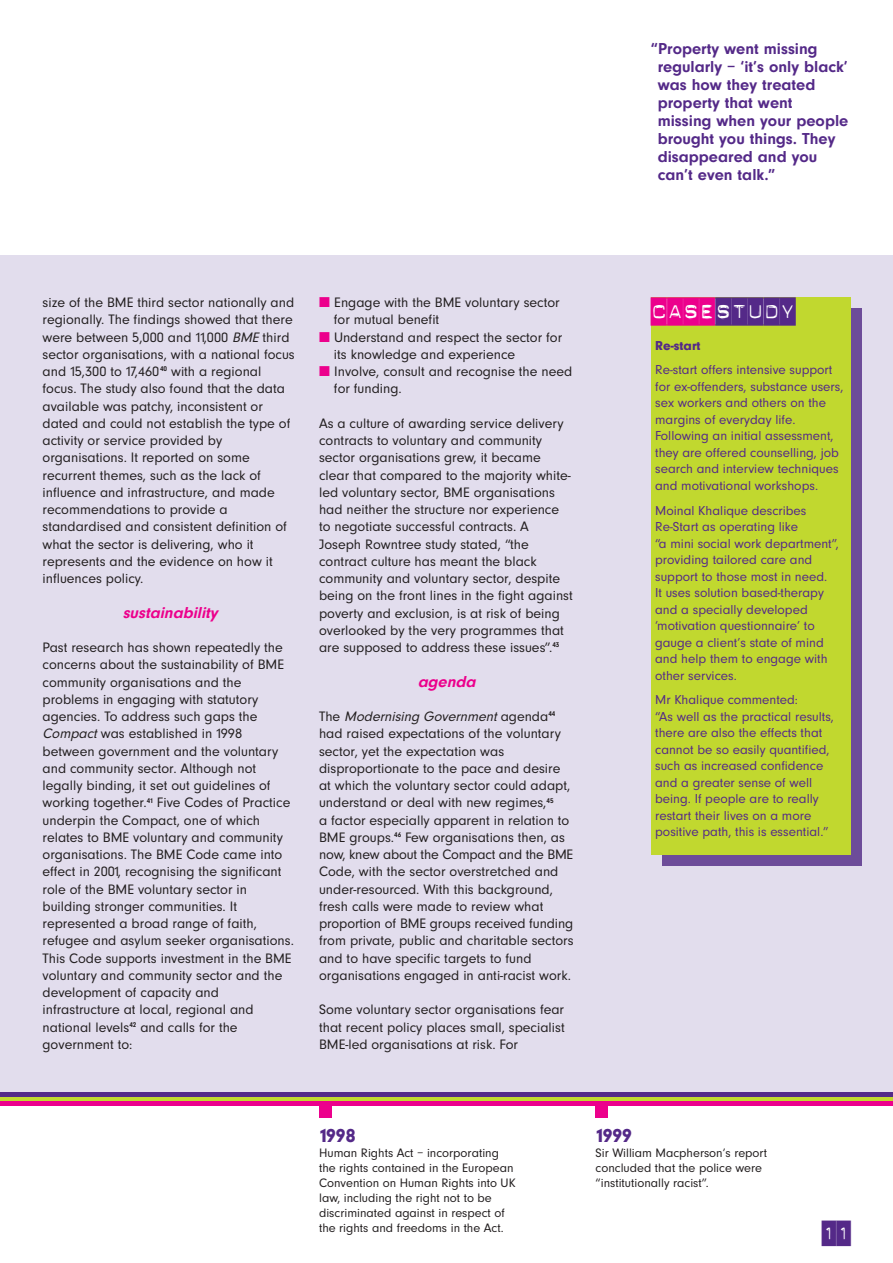
<style>
.page{position:relative;width:893px;height:1263px;background:#fff}
.page>*{position:absolute;margin:0;border:0;box-sizing:border-box;transform-origin:0 0}
.t1{font:28.35px "Dynamoe";color:#542988}
.t2{font:25.5px "Dynamoe";color:#542988}
.t3{font:900 19.5px "Neuzeit";color:#542988}
.t4{font:16.5px/18px "Neuzeit Bld";color:#542988}
.t5{font:italic 16.5px "Neuzeit Bld";color:#ec008c}
.t6{font:14.25px/17.2px "Neuzeit Rmn";color:#231f20}
.t7{font:13.5px/16.5px "Neuzeit Rmn";color:#542988}
.t8{font:900 13.5px "Neuzeit";color:#542988}
.t9{font:12.75px/15px "Neuzeit Rmn";color:#231f20}
.s1{font-style:italic}
.s2{color:#ec008c}
</style>
<div class="page">
<div style="left:0;top:255px;width:892px;height:851px;background:#e2dded"></div>
<div style="left:661px;top:308px;width:200px;height:557px;background:#6d4c99"></div>
<div style="left:651px;top:298px;width:199px;height:557px;background:#c1d82f"></div>
<hr style="left:0;top:1093px;width:892px;height:4px;background:#542988">
<hr style="left:0;top:1097px;width:892px;height:4px;background:#c1d82f">
<div style="left:0;top:1101px;width:892px;height:5px;background:#ec008c"></div>
<div style="left:319px;top:1106px;width:13px;height:12px;background:#ec008c"></div>
<div style="left:595px;top:1106px;width:13px;height:12px;background:#ec008c"></div>
<div style="left:652px;top:299px;width:143px;height:24px;background:#fff"></div>
<p class="t4" style="left:657px;top:41px;width:192px;text-indent:-7px">“Property went missing regularly – ‘it’s only black’ was how they treated property that went missing when your people brought you things. They disappeared and you can’t even talk.”</p>
<p class="t6" style="left:43px;top:295px;width:254px">size of the BME third sector nationally and regionally. The findings showed that there were between 5,000 and 11,000 <span class="s1">BME</span>third sector organisations, with a national focus and 15,300 to 17,460<sup>40</sup> with a regional focus. The study also found that the data available was patchy, inconsistent or dated and could not establish the type of activity or service provided by organisations. It reported on some recurrent themes, such as the lack of influence and infrastructure, and made recommendations to provide a standardised and consistent definition of what the sector is delivering, who it represents and the evidence on how it influences policy.</p>
<p class="t5" style="left:123px;top:606px;width:96px">sustainability</p>
<p class="t6" style="left:43px;top:640px;width:253px">Past research has shown repeatedly the concerns about the sustainability of BME community organisations and the problems in engaging with statutory agencies. To address such gaps the <span class="s1">Compact</span>was established in 1998 between government and the voluntary and community sector. Although not legally binding, it set out guidelines of working together.<sup>41</sup> Five Codes of Practice underpin the Compact, one of which relates to BME voluntary and community organisations. The BME Code came into effect in 2001, recognising the significant role of the BME voluntary sector in building stronger communities. It represented a broad range of faith, refugee and asylum seeker organisations.<br>This Code supports investment in the BME voluntary and community sector and the development of capacity and infrastructure at local, regional and national levels<sup>42</sup> and calls for the government to:</p>
<p class="t6" style="left:334px;top:295px;width:227px;text-indent:-15px"><span class="s2">■</span> Engage with the BME voluntary sector for mutual benefit</p>
<p class="t6" style="left:334px;top:330px;width:230px;text-indent:-15px"><span class="s2">■</span> Understand and respect the sector for its knowledge and experience</p>
<p class="t6" style="left:334px;top:364px;width:240px;text-indent:-15px"><span class="s2">■</span> Involve, consult and recognise the need for funding.</p>
<p class="t6" style="left:319px;top:416px;width:255px">As a culture of awarding service delivery contracts to voluntary and community sector organisations grew, it became clear that compared to the majority white&shy;led voluntary sector, BME organisations had neither the structure nor experience to negotiate successful contracts. A Joseph Rowntree study stated, “the contract culture has meant the black community and voluntary sector, despite being on the front lines in the fight against poverty and exclusion, is at risk of being overlooked by the very programmes that are supposed to address these issues”.<sup>43</sup></p>
<p class="t5" style="left:418px;top:675px;width:63px">agenda</p>
<p class="t6" style="left:319px;top:709px;width:256px">T h e <span class="s1">Modernising Government</span> a g e n d a <sup>4</sup> <sup>4 </sup>had raised expectations of the voluntary sector, yet the expectation was disproportionate to the pace and desire at which the voluntary sector could adapt, understand or deal with new regimes,<sup>45<br></sup>a factor especially apparent in relation to BME groups.<sup>46</sup> Few organisations then, as now, knew about the Compact and the BME Code, with the sector overstretched and under-resourced. With this background, fresh calls were made to review what proportion of BME groups received funding from private, public and charitable sectors and to have specific targets to fund organisations engaged in anti-racist work.</p>
<p class="t6" style="left:319px;top:1002px;width:247px;text-align:justify">Some voluntary sector organisations fear that recent policy places small, specialist BME-led organisations at risk. For</p>
<h1 class="t1" style="left:651px;top:297px;width:146px"><span class="s2">CASE</span>STUDY</h1>
<p class="t8" style="left:655px;top:340px;width:47px">Re-start</p>
<p class="t7" style="left:655px;top:363px;width:190px">Re-start offers intensive support for ex-offenders, substance users, sex workers and others on the margins of everyday life.<br>Following an initial assessment, they are offered counselling, job search and interview techniques and motivational workshops.</p>
<p class="t7" style="left:655px;top:503px;width:185px">Moinal Khalique describes<br>Re-Start as operating like<br>“a mini social work department”, providing tailored care and support to those most in need.<br>It uses solution based-therapy and a specially developed ‘motivation questionnaire’ to gauge a client’s state of mind and help them to engage with other services.</p>
<p class="t7" style="left:655px;top:693px;width:180px">Mr Khalique commented:<br>“As well as the practical results, there are also the effects that cannot be so easily quantified, such as increased confidence and a greater sense of well being. If people are to really restart their lives on a more positive path, this is essential.”</p>
<h3 class="t3" style="left:319px;top:1128px;width:38px">1998</h3>
<p class="t9" style="left:319px;top:1146px;width:198px">Human Rights Act – incorporating the rights contained in the European Convention on Human Rights into UK law, including the right not to be discriminated against in respect of the rights and freedoms in the Act.</p>
<h3 class="t3" style="left:595px;top:1128px;width:38px">1999</h3>
<p class="t9" style="left:595px;top:1146px;width:173px">Sir William Macpherson’s report concluded that the police were “institutionally racist”.</p>
<h2 class="t2" style="left:821px;top:1220px;width:31px">11</h2>
</div>
